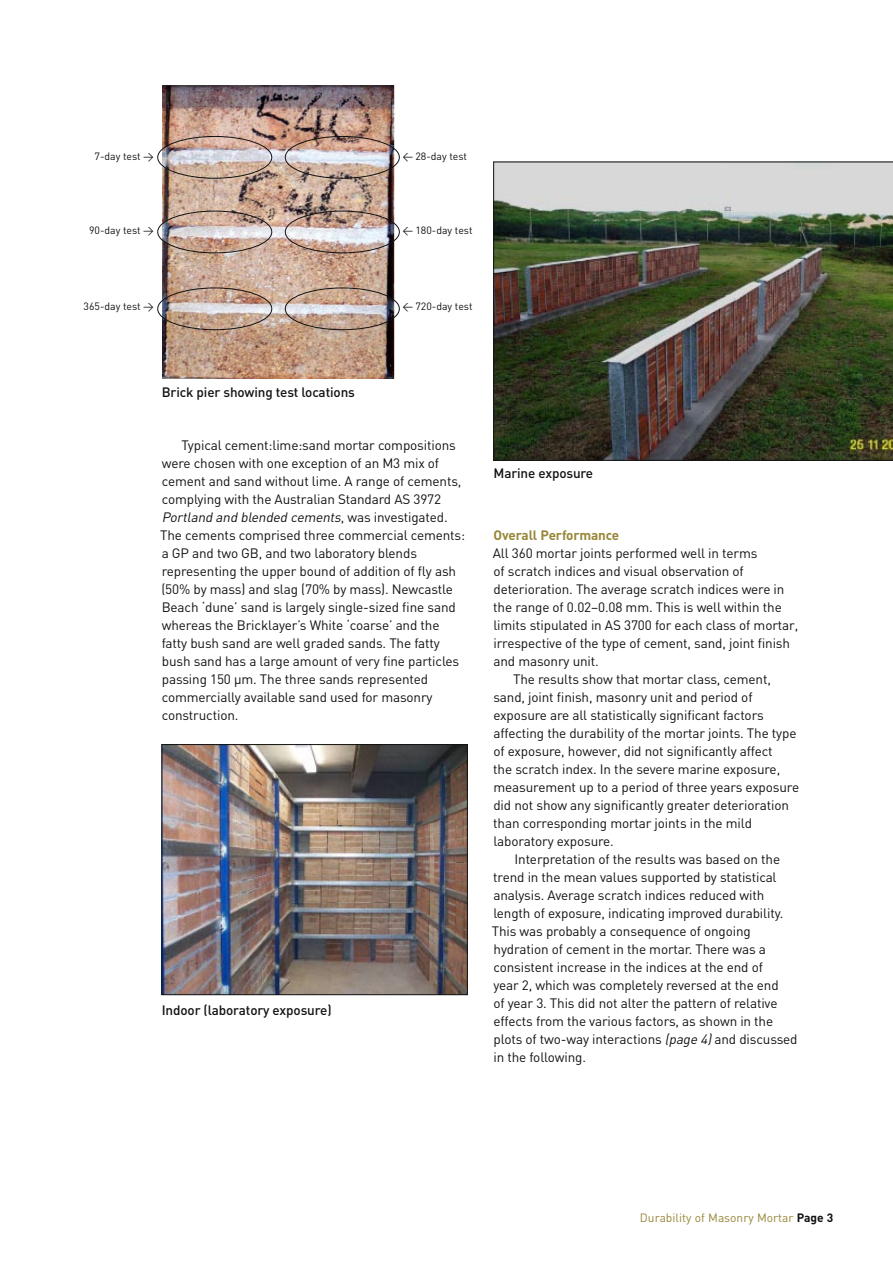
<style>
.page{position:relative;width:893px;height:1263px;background:#fff}
.page>*{position:absolute;margin:0;border:0;box-sizing:border-box;transform-origin:0 0}
.t1{font:13.5px/18px "DIN";letter-spacing:-.01em;color:#121212}
.t2{font:500 13.5px "DIN";letter-spacing:-.01em;color:#121212}
.t3{font:700 13.5px "DIN";letter-spacing:-.01em;color:#988738}
.t4{font:12px "DIN";color:#988738}
.t5{font:10.5px "DIN";color:#121212}
.s1{font-style:italic}
.s2{font-weight:700;color:#121212}
</style>
<div class="page">
<img style="left:164px;top:746px;width:302px;height:247px">
<div style="left:162px;top:744px;width:306px;height:251px;border:1px solid #121212"></div>
<img style="left:493px;top:162px;width:400px;height:299px">
<img style="left:162px;top:85px;width:233px;height:293px">
<div style="left:157px;top:136px;width:115px;height:43px;border:1px solid #121212;border-radius:50%"></div>
<div style="left:157px;top:211px;width:115px;height:42px;border:1px solid #121212;border-radius:50%"></div>
<div style="left:157px;top:288px;width:115px;height:42px;border:1px solid #121212;border-radius:50%"></div>
<div style="left:285px;top:136px;width:115px;height:43px;border:1px solid #121212;border-radius:50%"></div>
<div style="left:285px;top:211px;width:115px;height:42px;border:1px solid #121212;border-radius:50%"></div>
<div style="left:285px;top:288px;width:115px;height:42px;border:1px solid #121212;border-radius:50%"></div>
<p class="t5" style="left:95px;top:150px;width:61px">7-day test &gt;</p>
<p class="t5" style="left:403px;top:150px;width:66px">&lt; 28-day test</p>
<p class="t5" style="left:89px;top:224px;width:66px">90-day test &gt;</p>
<p class="t5" style="left:403px;top:224px;width:71px">&lt; 180-day test</p>
<p class="t5" style="left:84px;top:300px;width:72px">365-day test &gt;</p>
<p class="t5" style="left:403px;top:300px;width:71px">&lt; 720-day test</p>
<p class="t2" style="left:162px;top:383px;width:195px">Brick pier showing test locations</p>
<p class="t1" style="left:160px;top:436px;width:306px;text-indent:21px">Typical cement:lime:sand mortar compositions were chosen with one exception of an M3 mix of cement and sand without lime. A range of cements, complying with the Australian Standard AS 3972<br><span class="s1">Portland and blended cements</span>, wa s i n ve st i g a t e d .<br>The cements comprised three commercial cements: a GP and two GB, and two laboratory blends representing the upper bound of addition of fly ash (50% by mass) and slag (70% by mass). Newcastle Beach ‘dune’ sand is largely single-sized fine sand whereas the Bricklayer’s White ‘coarse’ and the fatty bush sand are well graded sands. The fatty bush sand has a large amount of very fine particles passing 150 µm. The three sands represented commercially available sand used for masonry construction.</p>
<p class="t2" style="left:162px;top:1001px;width:171px">Indoor (laboratory exposure)</p>
<p class="t2" style="left:493px;top:464px;width:101px">Marine exposure</p>
<p class="t3" style="left:494px;top:526px;width:127px">Overall Performance</p>
<p class="t1" style="left:493px;top:544px;width:266px">All 360 mortar joints performed well in terms</p>
<p class="t1" style="left:493px;top:562px;width:252px">of scratch indices and visual observation of</p>
<p class="t1" style="left:493px;top:580px;width:293px">deterioration. The average scratch indices were in</p>
<p class="t1" style="left:493px;top:598px;width:290px">the range of 0.02–0.08 mm. This is well within the</p>
<p class="t1" style="left:493px;top:616px;width:306px">limits stipulated in AS 3700 for each class of mortar,</p>
<p class="t1" style="left:493px;top:634px;width:298px">irrespective of the type of cement, sand, joint finish</p>
<p class="t1" style="left:493px;top:652px;width:107px">and masonry unit.</p>
<p class="t1" style="left:513px;top:670px;width:259px">The results show that mortar class, cement,</p>
<p class="t1" style="left:493px;top:688px;width:261px">sand, joint finish, masonry unit and period of</p>
<p class="t1" style="left:493px;top:706px;width:272px">exposure are all statistically significant factors</p>
<p class="t1" style="left:493px;top:724px;width:305px">affecting the durability of the mortar joints. The type</p>
<p class="t1" style="left:493px;top:742px;width:281px">of exposure, however, did not significantly affect</p>
<p class="t1" style="left:493px;top:760px;width:288px">the scratch index. In the severe marine exposure,</p>
<p class="t1" style="left:493px;top:778px;width:307px">measurement up to a period of three years exposure</p>
<p class="t1" style="left:493px;top:796px;width:297px">did not show any significantly greater deterioration</p>
<p class="t1" style="left:493px;top:814px;width:260px">than corresponding mortar joints in the mild</p>
<p class="t1" style="left:493px;top:832px;width:122px">laboratory exposure.</p>
<p class="t1" style="left:515px;top:850px;width:267px">Interpretation of the results was based on the</p>
<p class="t1" style="left:493px;top:868px;width:285px">trend in the mean values supported by statistical</p>
<p class="t1" style="left:493px;top:886px;width:272px">analysis. Average scratch indices reduced with</p>
<p class="t1" style="left:493px;top:904px;width:291px">length of exposure, indicating improved durability.</p>
<p class="t1" style="left:492px;top:922px;width:260px">This was probably a consequence of ongoing</p>
<p class="t1" style="left:494px;top:940px;width:274px">hydration of cement in the mortar. There was a</p>
<p class="t1" style="left:493px;top:958px;width:271px">consistent increase in the indices at the end of</p>
<p class="t1" style="left:493px;top:976px;width:287px">year 2, which was completely reversed at the end</p>
<p class="t1" style="left:493px;top:994px;width:286px">of year 3. This did not alter the pattern of relative</p>
<p class="t1" style="left:493px;top:1012px;width:281px">effects from the various factors, as shown in the</p>
<p class="t1" style="left:494px;top:1030px;width:306px">plots of two-way interactions <span class="s1">(page 4)</span>and discussed</p>
<p class="t1" style="left:493px;top:1048px;width:94px">in the following.</p>
<p class="t4" style="left:640px;top:1210px;width:185px">Durability of Masonry Mortar <span class="s2">Page</span></p>
</div>
